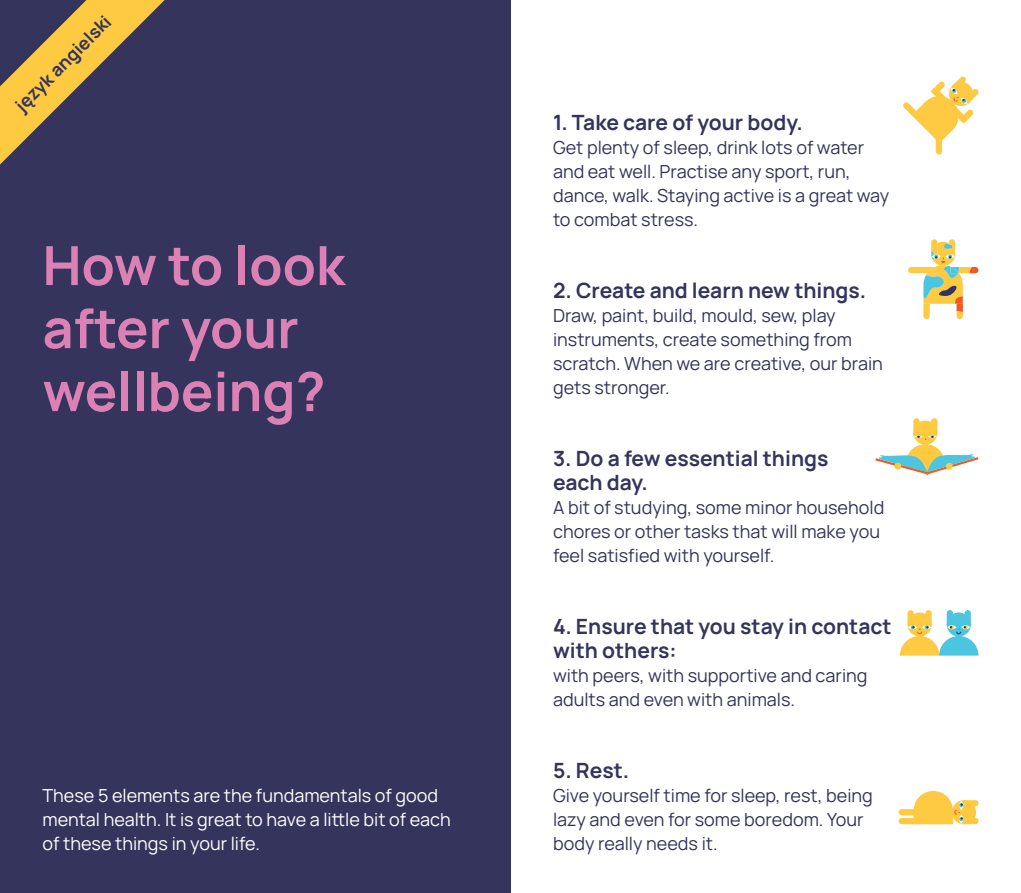
<style>
.page{position:relative;width:1021px;height:893px;background:#fff}
.page>*{position:absolute;margin:0;border:0;box-sizing:border-box;transform-origin:0 0}
.t1{font:700 54px/63px "Manrope";color:#db81b5}
.t2{font:700 21px/24px "Manrope";color:#34345c}
.t3{font:18px/24px "Manrope";color:#34345c}
.t4{font:18px/24px "Manrope";color:#fff}
.t5{font:700 18px "Manrope";color:#34345c}
</style>
<div class="page">
<div style="left:0;top:0;width:510px;height:893px;background:#34345c"></div>
<svg style="left:0;top:0;width:165px;height:165px"></svg>
<svg style="left:900px;top:610px;width:78px;height:46px"></svg>
<svg style="left:898px;top:791px;width:80px;height:33px"></svg>
<svg style="left:875px;top:418px;width:103px;height:57px"></svg>
<hr style="left:913px;top:433px;width:24px;height:3px;background:#feca42">
<svg style="left:908px;top:239px;width:70px;height:80px"></svg>
<svg style="left:903px;top:76px;width:75px;height:78px"></svg>
<p class="t5" style="left:9px;top:99px;width:128px;rotate:-45deg">język angielski</p>
<h1 class="t1" style="left:43px;top:232px;width:304px">How to look after your wellbeing?</h1>
<p class="t4" style="left:43px;top:783px;width:410px">These 5 elements are the fundamentals of good mental health. It is great to have a little bit of each of these things in your life.</p>
<p class="t2" style="left:553px;top:110px;width:251px">1. Take care of your body.</p>
<p class="t3" style="left:553px;top:135px;width:337px">Get plenty of sleep, drink lots of water and eat well. Practise any sport, run, dance, walk. Staying active is a great way to combat stress.</p>
<p class="t2" style="left:553px;top:278px;width:315px">2. Create and learn new things.</p>
<p class="t3" style="left:553px;top:303px;width:331px">Draw, paint, build, mould, sew, play instruments, create something from scratch. When we are creative, our brain gets stronger.</p>
<p class="t2" style="left:553px;top:446px;width:277px">3. Do a few essential things each day.</p>
<p class="t3" style="left:553px;top:495px;width:333px">A bit of studying, some minor household chores or other tasks that will make you feel satisfied with yourself.</p>
<p class="t2" style="left:553px;top:614px;width:340px">4. Ensure that you stay in contact with others:</p>
<p class="t3" style="left:553px;top:663px;width:316px">with peers, with supportive and caring adults and even with animals.</p>
<p class="t2" style="left:553px;top:758px;width:78px">5. Rest.</p>
<p class="t3" style="left:553px;top:783px;width:321px">Give yourself time for sleep, rest, being lazy and even for some boredom. Your body really needs it.</p>
</div>
